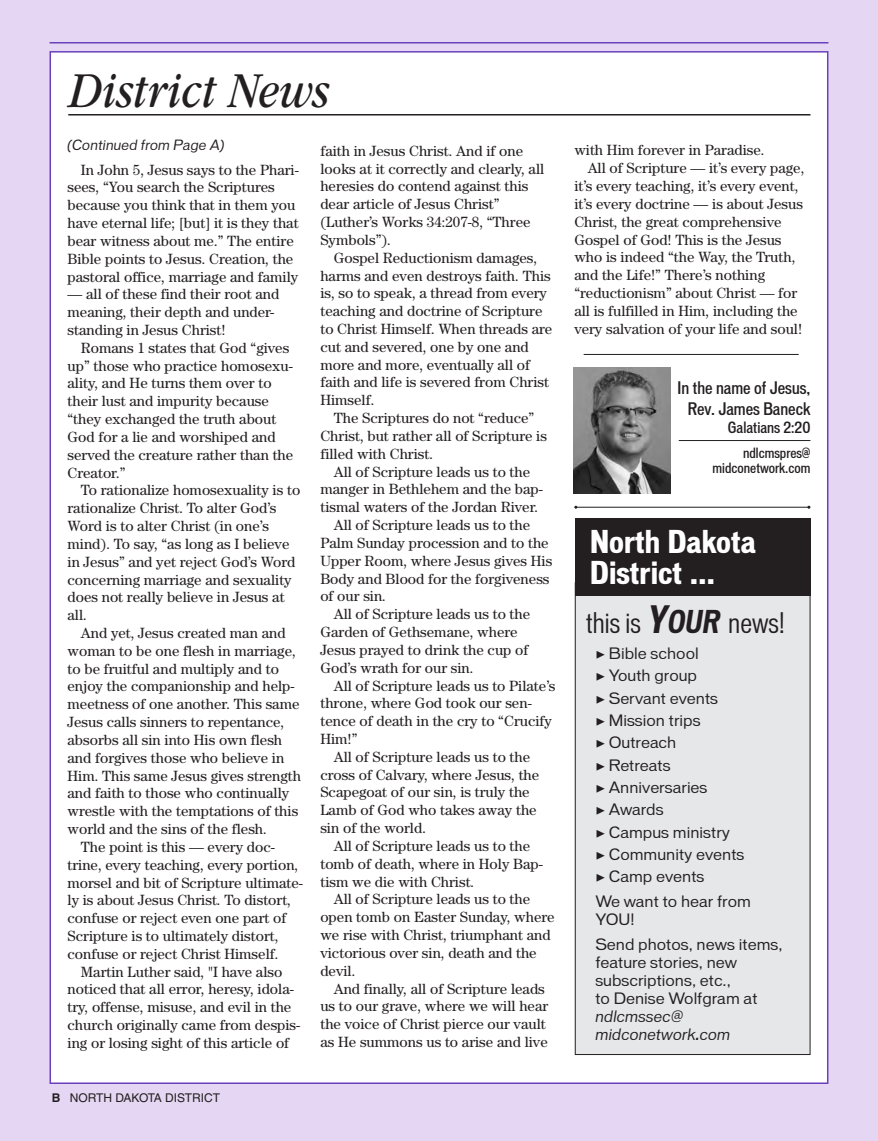
<style>
.page{position:relative;width:878px;height:1141px;background:#e5d7f3}
.page>*{position:absolute;margin:0;border:0;box-sizing:border-box;transform-origin:0 0}
._1_RUN_HED{font:italic 52.5px "ITC Garamond Std";color:#231f20;scale:.85 1}
.t1{font:700 expanded 30px/31.5px "Vonnes";color:#fff}
.t2{font:condensed 27px "Vonnes";color:#231f20}
.p1{font:500 condensed 16.5px "Vonnes";color:#231f20}
.t3{font:15px/18px "Vonnes";color:#231f20}
.p1-2{font:italic 15px/18px "Vonnes";color:#231f20}
.p1-3{font:14.85px/17.9px "Century Std";color:#231f20}
.p1-4{font:500 condensed 14.85px "Vonnes";color:#231f20}
.p1-5{font:500 condensed 13.5px/15px "Vonnes";color:#231f20;text-align:right}
.p1-6{font:italic 13.5px "Vonnes";color:#231f20}
.t4{font:12px "Helvetica LT Std";color:#231f20}
.s1{font-family:"ITC Garamond Std Bk Ita SC833";font-style:normal}
.s2{font-family:"Vonnes Bold Cond Italic SC833";font-stretch:normal;font-size:36px}
.s3{font-family:"Vonnes Bold Cond Italic SC833";font-stretch:normal;font-size:30px}
.s4{font-family:"Minion Pro";font-size:16.5px}
.s5{font-weight:700}
</style>
<div class="page">
<div style="left:50px;top:51px;width:778px;height:1033px;background:#fff;border:2px solid #6a41bd"></div>
<hr style="left:50px;top:42px;width:778px;height:2px;background:#6a41bd">
<hr style="left:68px;top:114px;width:742px;height:2px;background:#231f20">
<div style="left:575px;top:583px;width:235px;height:471px;background:#e6e7e9"></div>
<div style="left:575px;top:582px;width:235px;height:473px;border:1px solid #231f20"></div>
<div style="left:575px;top:518px;width:235px;height:78px;background:#231f20"></div>
<img style="left:574px;top:367px;width:96px;height:127px">
<hr style="left:678px;top:440px;width:132px;height:1px;background:#231f20">
<hr style="left:583px;top:354px;width:215px;height:1px;background:#231f20">
<hr style="left:576px;top:507px;width:232px;height:1px;background:#231f20">
<p class="_1_RUN_HED" style="left:68px;top:62px;width:308px"><span class="s1">D</span>istrict News</p>
<p class="p1-6" style="left:68px;top:137px;width:158px">(Continued from Page A)</p>
<p class="p1-3" style="left:574px;top:141px;width:192px">with Him forever in Paradise.</p>
<p class="p1-3" style="left:574px;top:159px;width:231px;text-indent:13px">All of Scripture — it’s every page, it’s every teaching, it’s every event, it’s every doctrine — is about Jesus Christ, the great comprehensive Gospel of God! This is the Jesus who is indeed “the Way, the Truth, and the Life!” There’s nothing “reductionism” about Christ — for all is fulfilled in Him, including the very salvation of your life and soul!</p>
<p class="p1-3" style="left:320px;top:141px;width:225px">faith in Jesus Christ. And if one looks at it correctly and clearly, all heresies do contend against this dear article of Jesus Christ” (Luther’s Works 34:207-8, “Three<br>Symbols”).</p>
<p class="p1-3" style="left:320px;top:248px;width:233px;text-indent:13px">Gospel Reductionism damages, harms and even destroys faith. This is, so to speak, a thread from every teaching and doctrine of Scripture to Christ Himself. When threads are cut and severed, one by one and more and more, eventually all of faith and life is severed from Christ<br>Himself.</p>
<p class="p1-3" style="left:320px;top:409px;width:228px;text-indent:13px">The Scriptures do not “reduce”<br>Christ, but rather all of Scripture is filled with Christ.</p>
<p class="p1-3" style="left:320px;top:462px;width:224px;text-align:center">All of Scripture leads us to the manger in Bethlehem and the bap&shy;tismal waters of the Jordan River.</p>
<p class="p1-3" style="left:320px;top:516px;width:233px;text-indent:13px">All of Scripture leads us to the<br>Palm Sunday procession and to the<br>Upper Room, where Jesus gives His<br>Body and Blood for the forgiveness of our sin.</p>
<p class="p1-3" style="left:320px;top:605px;width:211px;text-indent:13px">All of Scripture leads us to the<br>Garden of Gethsemane, where<br>Jesus prayed to drink the cup of<br>God’s wrath for our sin.</p>
<p class="p1-3" style="left:320px;top:676px;width:236px;text-indent:13px">All of Scripture leads us to Pilate’s throne, where God took our sen&shy;tence of death in the cry to “Crucify<br>Him!”</p>
<p class="p1-3" style="left:320px;top:747px;width:220px;text-indent:13px">All of Scripture leads us to the cross of Calvary, where Jesus, the<br>Scapegoat of our sin, is truly the<br>Lamb of God who takes away the sin of the world.</p>
<p class="p1-3" style="left:320px;top:837px;width:224px;text-indent:13px">All of Scripture leads us to the tomb of death, where in Holy Bap&shy;tism we die with Christ.</p>
<p class="p1-3" style="left:320px;top:890px;width:236px;text-indent:13px">All of Scripture leads us to the open tomb on Easter Sunday, where we rise with Christ, triumphant and victorious over sin, death and the devil.</p>
<p class="p1-3" style="left:320px;top:979px;width:229px;text-indent:13px">And finally, all of Scripture leads us to our grave, where we will hear the voice of Christ pierce our vault as He summons us to arise and live</p>
<p class="p1-3" style="left:68px;top:160px;width:233px;text-indent:13px">In John 5, Jesus says to the Phari&shy;sees, “You search the Scriptures because you think that in them you have eternal life; [but] it is they that bear witness about me.” The entire Bible points to Jesus. Creation, the pastoral office, marriage and family</p>
<p class="p1-3" style="left:68px;top:285px;width:213px">— all of these find their root and meaning, their depth and under&shy;standing in Jesus Christ!</p>
<p class="p1-3" style="left:68px;top:338px;width:227px;text-indent:13px">Romans 1 states that God “gives up” those who practice homosexu&shy;ality, and He turns them over to their lust and impurity because “they exchanged the truth about<br>God for a lie and worshiped and served the creature rather than the<br>Creator.”</p>
<p class="p1-3" style="left:68px;top:481px;width:234px;text-indent:13px">To rationalize homosexuality is to rationalize Christ. To alter God’s<br>Word is to alter Christ (in one’s mind). To say, “as long as I believe in Jesus” and yet reject God’s Word concerning marriage and sexuality does not really believe in Jesus at all.</p>
<p class="p1-3" style="left:68px;top:624px;width:235px;text-indent:13px">And yet, Jesus created man and woman to be one flesh in marriage, to be fruitful and multiply and to enjoy the companionship and help&shy;meetness of one another. This same Jesus calls sinners to repentance, absorbs all sin into His own flesh and forgives those who believe in Him. This same Jesus gives strength and faith to those who continually wrestle with the temptations of this world and the sins of the flesh.</p>
<p class="p1-3" style="left:68px;top:838px;width:237px;text-indent:13px">The point is this — every doc&shy;trine, every teaching, every portion, morsel and bit of Scripture ultimate&shy;ly is about Jesus Christ. To distort, confuse or reject even one part of Scripture is to ultimately distort, confuse or reject Christ Himself.</p>
<p class="p1-3" style="left:68px;top:962px;width:234px;text-indent:13px">Martin Luther said, "I have also noticed that all error, heresy, idola&shy;try, offense, misuse, and evil in the church originally came from despis&shy;ing or losing sight of this article of</p>
<p class="p1" style="left:677px;top:378px;width:134px">In the name of Jesus,</p>
<p class="p1" style="left:688px;top:399px;width:124px">Rev. James Baneck</p>
<p class="p1-4" style="left:728px;top:418px;width:84px">Galatians 2:20</p>
<p class="p1-5" style="left:712px;top:445px;width:99px">ndlcmspres@ midconetwork.com</p>
<p class="t1" style="left:590px;top:525px;width:167px">North Dakota<br>District …</p>
<p class="t2" style="left:586px;top:606px;width:200px">this is <span class="s2">Y</span><span class="s3">OUR</span> news!</p>
<p class="t3" style="left:595px;top:644px;width:105px"><span class="s4">▶</span> Bible school</p>
<p class="t3" style="left:595px;top:667px;width:103px"><span class="s4">▶</span> Youth group</p>
<p class="t3" style="left:595px;top:689px;width:124px"><span class="s4">▶</span> Servant events</p>
<p class="t3" style="left:595px;top:711px;width:107px"><span class="s4">▶</span> Mission trips</p>
<p class="t3" style="left:595px;top:734px;width:82px"><span class="s4">▶</span> Outreach</p>
<p class="t3" style="left:595px;top:756px;width:77px"><span class="s4">▶</span> Retreats</p>
<p class="t3" style="left:595px;top:778px;width:114px"><span class="s4">▶</span> Anniversaries</p>
<p class="t3" style="left:595px;top:801px;width:70px"><span class="s4">▶</span> Awards</p>
<p class="t3" style="left:595px;top:823px;width:136px"><span class="s4">▶</span> Campus ministry</p>
<p class="t3" style="left:595px;top:845px;width:151px"><span class="s4">▶</span> Community events</p>
<p class="t3" style="left:595px;top:868px;width:111px"><span class="s4">▶</span> Camp events</p>
<p class="t3" style="left:595px;top:892px;width:157px">We want to hear from<br>YOU!</p>
<p class="t3" style="left:595px;top:935px;width:189px">Send photos, news items, feature stories, new subscriptions, etc.,<br>to Denise Wolfgram at</p>
<p class="p1-2" style="left:595px;top:1008px;width:137px">ndlcmssec@ midconetwork.com</p>
<p class="t4" style="left:52px;top:1091px;width:170px"><span class="s5">B</span> NORTH DAKOTA DISTRICT</p>
</div>
